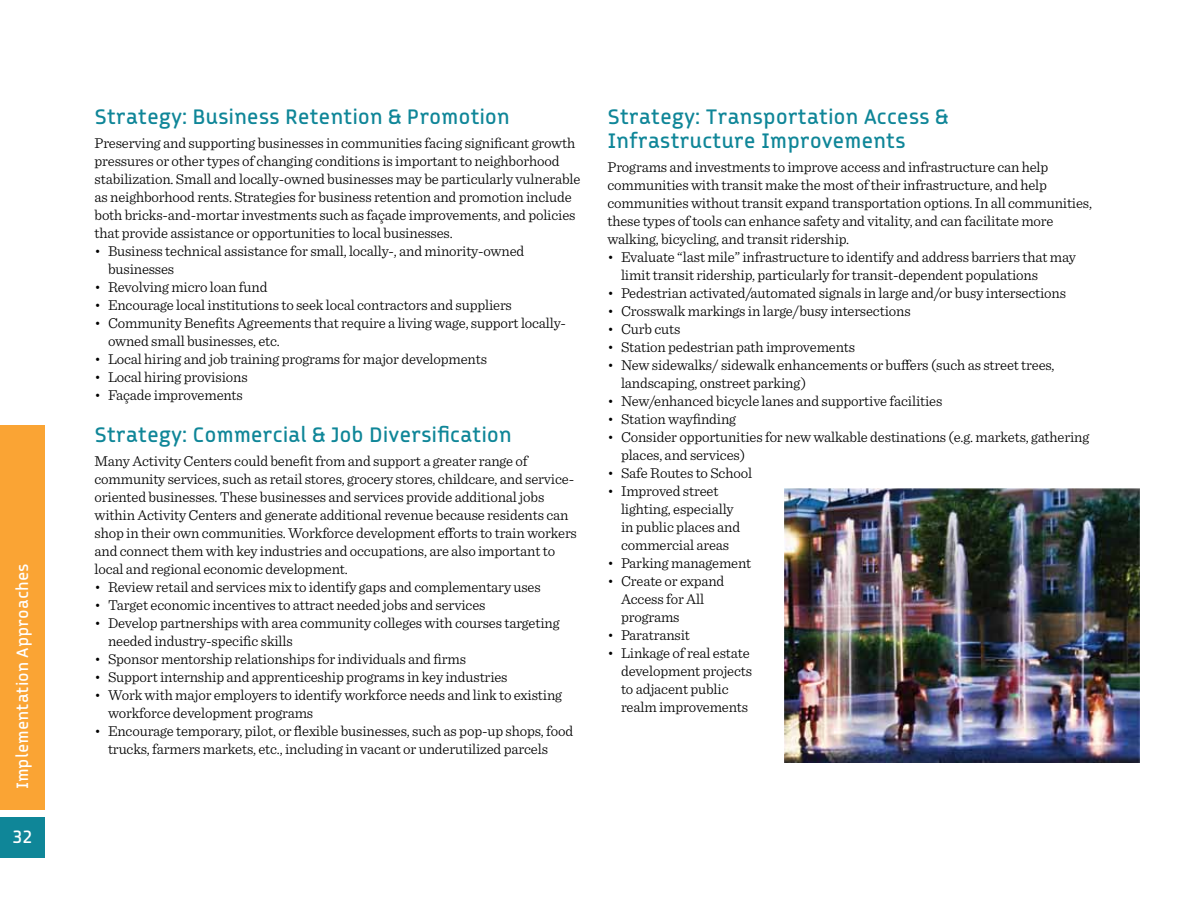
<style>
.page{position:relative;width:1188px;height:918px;background:#fff}
.page>*{position:absolute;margin:0;border:0;box-sizing:border-box;transform-origin:0 0}
.t1{font:500 21px/24px "Patron";letter-spacing:-.01em;color:#0f8698}
.t2{font:500 18px "Patron";color:#fff}
.t3{font:500 16.5px "Patron";color:#fff}
.t4{font:300 15px/18px "Sentinel";letter-spacing:-.01em;color:#000}
</style>
<div class="page">
<div style="left:0;top:426px;width:45px;height:384px;background:#faa434"></div>
<div style="left:0;top:817px;width:45px;height:40px;background:#0f8698"></div>
<img style="left:784px;top:488px;width:355px;height:274px">
<p class="t3" style="left:13px;top:789px;width:227px;rotate:-90deg">Implementation Approaches</p>
<p class="t2" style="left:13px;top:826px;width:21px">32</p>
<h1 class="t1" style="left:94px;top:105px;width:417px">Strategy: Business Retention &amp; Promotion</h1>
<p class="t4" style="left:94px;top:133px;width:487px">Preserving and supporting businesses in communities facing significant growth pressures or other types of changing conditions is important to neighborhood stabilization. Small and locally-owned businesses may be particularly vulnerable as neighborhood rents. Strategies for business retention and promotion include both bricks-and-mortar investments such as façade improvements, and policies that provide assistance or opportunities to local businesses.</p>
<p class="t4" style="left:108px;top:241px;width:418px;text-indent:-14px">• Business technical assistance for small, locally-, and minority-owned businesses</p>
<p class="t4" style="left:94px;top:277px;width:175px">• Revolving micro loan fund</p>
<p class="t4" style="left:94px;top:295px;width:419px">• Encourage local institutions to seek local contractors and suppliers</p>
<p class="t4" style="left:108px;top:313px;width:460px;text-indent:-14px">• Community Benefits Agreements that require a living wage, support locally&shy;owned small businesses, etc.</p>
<p class="t4" style="left:94px;top:349px;width:394px">• Local hiring and job training programs for major developments</p>
<p class="t4" style="left:94px;top:367px;width:155px">• Local hiring provisions</p>
<p class="t4" style="left:94px;top:385px;width:150px">• Façade improvements</p>
<h1 class="t1" style="left:94px;top:423px;width:419px">Strategy: Commercial &amp; Job D iversification</h1>
<p class="t4" style="left:94px;top:451px;width:484px">Many Activity Centers could benefit from and support a greater range of community services, such as retail stores, grocery stores, childcare, and service&shy;oriented businesses. These businesses and services provide additional jobs within Activity Centers and generate additional revenue because residents can shop in their own communities. Workforce development efforts to train workers and connect them with key industries and occupations, are also important to local and regional economic development.</p>
<p class="t4" style="left:94px;top:577px;width:448px">• Review retail and services mix to identify gaps and complementary uses</p>
<p class="t4" style="left:94px;top:595px;width:393px">• Target economic incentives to attract needed jobs and services</p>
<p class="t4" style="left:108px;top:613px;width:453px;text-indent:-14px">• Develop partnerships with area community colleges with courses targeting needed industry-specific skills</p>
<p class="t4" style="left:94px;top:649px;width:373px">• Sponsor mentorship relationships for individuals and firms</p>
<p class="t4" style="left:94px;top:667px;width:415px">• Support internship and apprenticeship programs in key industries</p>
<p class="t4" style="left:108px;top:685px;width:456px;text-indent:-14px">• Work with major employers to identify workforce needs and link to existing workforce development programs</p>
<p class="t4" style="left:108px;top:721px;width:467px;text-indent:-14px">• Encourage temporary, pilot, or flexible businesses, such as pop-up shops, food trucks, farmers markets, etc., including in vacant or underutilized parcels</p>
<h1 class="t1" style="left:608px;top:105px;width:343px">Strategy: Transportation Access &amp;<br>Infrastructure Improvements</h1>
<p class="t4" style="left:608px;top:157px;width:486px">Programs and investments to improve access and infrastructure can help communities with transit make the most of their infrastructure, and help communities without transit expand transportation options. In all communities, these types of tools can enhance safety and vitality, and can facilitate more walking, bicycling, and transit ridership.</p>
<p class="t4" style="left:621px;top:247px;width:457px;text-indent:-14px">• Evaluate “last mile” infrastructure to identify and address barriers that may limit transit ridership, particularly for transit-dependent populations</p>
<p class="t4" style="left:608px;top:283px;width:460px">• Pedestrian activated/automated signals in large and/or busy intersections</p>
<p class="t4" style="left:608px;top:301px;width:305px">• Crosswalk markings in large/busy intersections</p>
<p class="t4" style="left:608px;top:319px;width:75px">• Curb cuts</p>
<p class="t4" style="left:608px;top:337px;width:249px">• Station pedestrian path improvements</p>
<p class="t4" style="left:621px;top:355px;width:435px;text-indent:-14px">• New sidewalks/ sidewalk enhancements or buffers (such as street trees, landscaping, onstreet parking)</p>
<p class="t4" style="left:608px;top:391px;width:337px">• New/enhanced bicycle lanes and supportive facilities</p>
<p class="t4" style="left:608px;top:409px;width:130px">• Station wayfinding</p>
<p class="t4" style="left:621px;top:427px;width:470px;text-indent:-14px">• Consider opportunities for new walkable destinations (e.g. markets, gathering places, and services)</p>
<p class="t4" style="left:608px;top:463px;width:146px">• Safe Routes to School</p>
<p class="t4" style="left:621px;top:481px;width:121px;text-indent:-14px">• Improved street lighting, especially in public places and commercial areas</p>
<p class="t4" style="left:608px;top:553px;width:145px">• Parking management</p>
<p class="t4" style="left:621px;top:571px;width:105px;text-indent:-14px">• Create or expand<br>Access for All programs</p>
<p class="t4" style="left:608px;top:625px;width:84px">• Paratransit</p>
<p class="t4" style="left:621px;top:643px;width:133px;text-indent:-14px">• Linkage of real estate development projects to adjacent public realm improvements</p>
</div>
